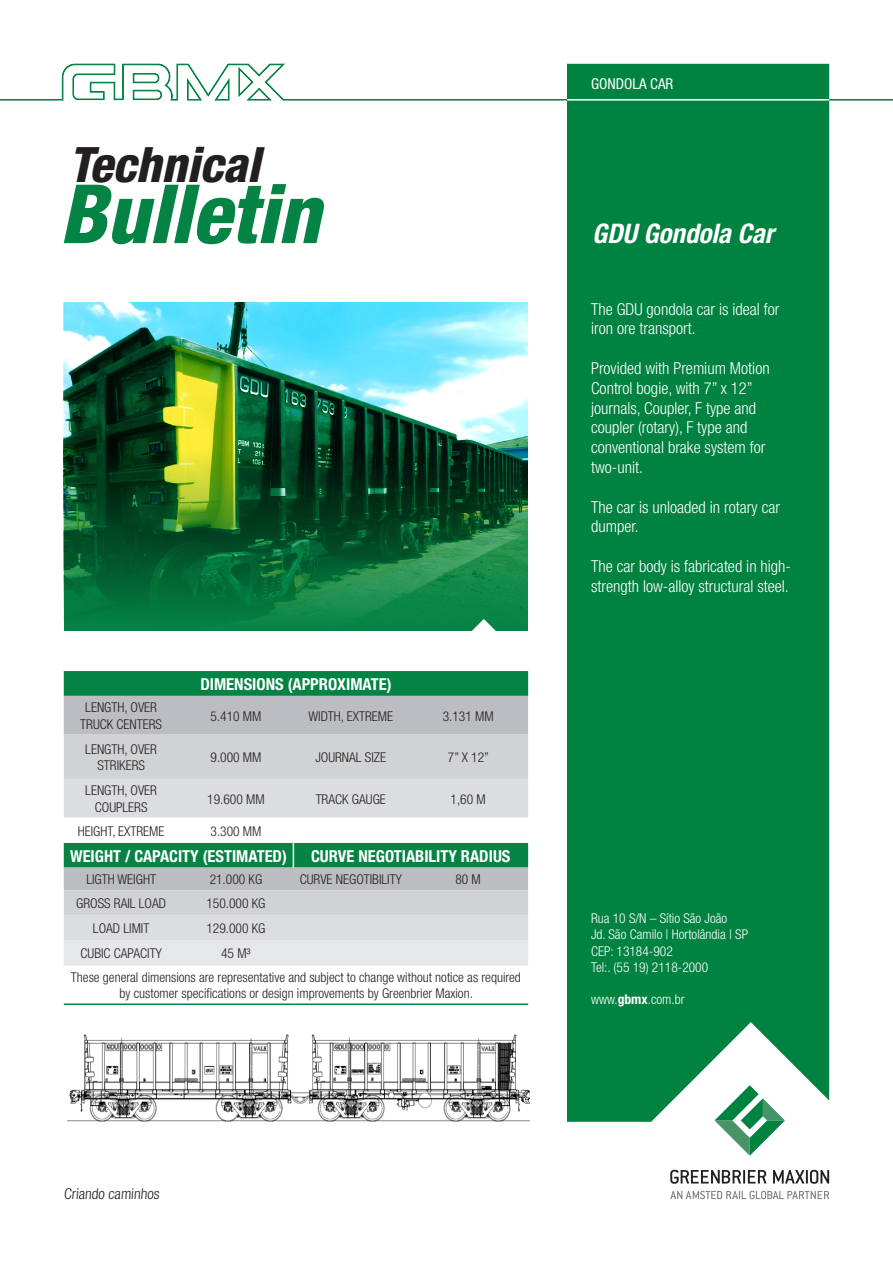
<style>
.page{position:relative;width:893px;height:1263px;background:#fff}
.page>*{position:absolute;margin:0;border:0;box-sizing:border-box;transform-origin:0 0}
.t1{font:italic 800 condensed 81.75px "Helvetica Neue LT";color:#048444}
.t2{font:italic 800 condensed 48.75px "Helvetica Neue LT";color:#231f20}
.t3{font:italic 700 condensed 27px "Helvetica Neue LT";color:#fff}
.t4{font:300 condensed 16.5px/19.8px "Helvetica Neue LT";color:#fff}
.t5{font:700 condensed 16.5px "Helvetica Neue LT";color:#fff}
.t6{font:300 condensed 15px "Helvetica Neue LT";color:#231f20}
.t7{font:condensed 15px "Helvetica Neue LT";color:#fff}
.t8{font:300 condensed 13.5px/16.2px "Helvetica Neue LT";color:#231f20;text-align:center}
.t9{font:300 condensed 13.5px/16.2px "Helvetica Neue LT";color:#fff}
.s1{font-weight:700}
</style>
<div class="page">
<svg style="left:64px;top:671px;width:464px;height:25px;background:#068545"></svg>
<div style="left:64px;top:696px;width:464px;height:39px;background:#bcbdc0"></div>
<div style="left:64px;top:735px;width:464px;height:44px;background:#d1d2d4"></div>
<div style="left:64px;top:779px;width:464px;height:39px;background:#dcdddf"></div>
<svg style="left:64px;top:842px;width:464px;height:124px;background:#9dbdaf"></svg>
<div style="left:64px;top:940px;width:464px;height:25px;background:#e6e7e9"></div>
<svg style="left:293px;top:843px;width:1px;height:24px"></svg>
<hr style="left:64px;top:1003px;width:115px;height:2px;background:#048444">
<hr style="left:179px;top:1003px;width:114px;height:2px;background:#048444">
<hr style="left:293px;top:1003px;width:115px;height:2px;background:#048444">
<hr style="left:408px;top:1003px;width:120px;height:2px;background:#048444">
<img style="left:67px;top:1034px;width:463px;height:88px">
<div style="left:567px;top:101px;width:262px;height:1021px;background:#008240"></div>
<svg style="left:0;top:63px;width:893px;height:38px"></svg>
<svg style="left:773px;top:1170px;width:56px;height:14px"></svg>
<svg style="left:670px;top:1170px;width:96px;height:14px"></svg>
<svg style="left:670px;top:1191px;width:159px;height:8px"></svg>
<svg style="left:714px;top:1085px;width:71px;height:71px"></svg>
<img style="left:64px;top:302px;width:464px;height:329px">
<svg style="left:472px;top:619px;width:24px;height:12px"></svg>
<p class="t2" style="left:69px;top:134px;width:192px">Technical</p>
<p class="t1" style="left:60px;top:163px;width:262px">Bulletin</p>
<p class="t5" style="left:200px;top:674px;width:193px">DIMENSIONS (APPROXIMATE)</p>
<p class="t8" style="left:80px;top:699px;width:83px">LENGTH, OVER<br>TRUCK CENTERS</p>
<p class="t8" style="left:211px;top:708px;width:52px">5.410 MM</p>
<p class="t8" style="left:308px;top:708px;width:86px">WIDTH, EXTREME</p>
<p class="t8" style="left:443px;top:708px;width:52px">3.131 MM</p>
<p class="t8" style="left:85px;top:741px;width:73px">LENGTH, OVER<br>STRIKERS</p>
<p class="t8" style="left:211px;top:749px;width:52px">9.000 MM</p>
<p class="t8" style="left:315px;top:749px;width:72px">JOURNAL SIZE</p>
<p class="t8" style="left:448px;top:749px;width:43px">7” X 12”</p>
<p class="t8" style="left:85px;top:782px;width:73px">LENGTH, OVER<br>COUPLERS</p>
<p class="t8" style="left:207px;top:791px;width:59px">19.600 MM</p>
<p class="t8" style="left:316px;top:791px;width:72px">TRACK GAUGE</p>
<p class="t8" style="left:451px;top:791px;width:37px">1,60 M</p>
<p class="t8" style="left:78px;top:823px;width:88px">HEIGHT, EXTREME</p>
<p class="t8" style="left:211px;top:823px;width:52px">3.300 MM</p>
<p class="t5" style="left:70px;top:846px;width:218px">WEIGHT / CAPACITY (ESTIMATED)</p>
<p class="t5" style="left:311px;top:846px;width:201px">CURVE NEGOTIABILITY RADIUS</p>
<p class="t8" style="left:86px;top:871px;width:71px">LIGTH WEIGHT</p>
<p class="t8" style="left:210px;top:871px;width:54px">21.000 KG</p>
<p class="t8" style="left:300px;top:871px;width:103px">CURVE NEGOTIBILITY</p>
<p class="t8" style="left:455px;top:871px;width:27px">80 M</p>
<p class="t8" style="left:76px;top:895px;width:91px">GROSS RAIL LOAD</p>
<p class="t8" style="left:206px;top:895px;width:61px">150.000 KG</p>
<p class="t8" style="left:93px;top:920px;width:58px">LOAD LIMIT</p>
<p class="t8" style="left:206px;top:920px;width:61px">129.000 KG</p>
<p class="t8" style="left:81px;top:945px;width:83px">CUBIC CAPACITY</p>
<p class="t8" style="left:71px;top:941px;width:451px;line-height:23.9px;text-align:left;text-indent:150px">45 M³<br>These general dimensions are representative and subject to change without notice as required</p>
<p class="t8" style="left:119px;top:985px;width:355px">by customer specifications or design improvements by Greenbrier Maxion.</p>
<p class="t7" style="left:591px;top:75px;width:84px">GONDOLA CAR</p>
<p class="t3" style="left:592px;top:217px;width:183px">GDU Gondola Car</p>
<p class="t4" style="left:591px;top:299px;width:190px">The GDU gondola car is ideal for iron ore transport.</p>
<p class="t4" style="left:591px;top:358px;width:180px">Provided with Premium Motion<br>Control bogie, with 7” x 12” journals, Coupler, F type and coupler (rotary), F type and conventional brake system for two-unit.</p>
<p class="t4" style="left:591px;top:497px;width:190px">The car is unloaded in rotary car dumper.</p>
<p class="t4" style="left:591px;top:556px;width:202px">The car body is fabricated in high&shy;strength low-alloy structural steel.</p>
<p class="t9" style="left:591px;top:910px;width:138px">Rua 10 S/N – Sítio São João</p>
<p class="t9" style="left:591px;top:926px;width:159px">Jd. São Camilo | Hortolândia | SP<br>CEP: 13184-902</p>
<p class="t9" style="left:591px;top:959px;width:119px">Tel:. (55 19) 2118-2000</p>
<p class="t9" style="left:591px;top:991px;width:95px">www.<span class="s1">gbmx</span>.com.br</p>
<p class="t6" style="left:64px;top:1185px;width:99px">Criando caminhos</p>
</div>
